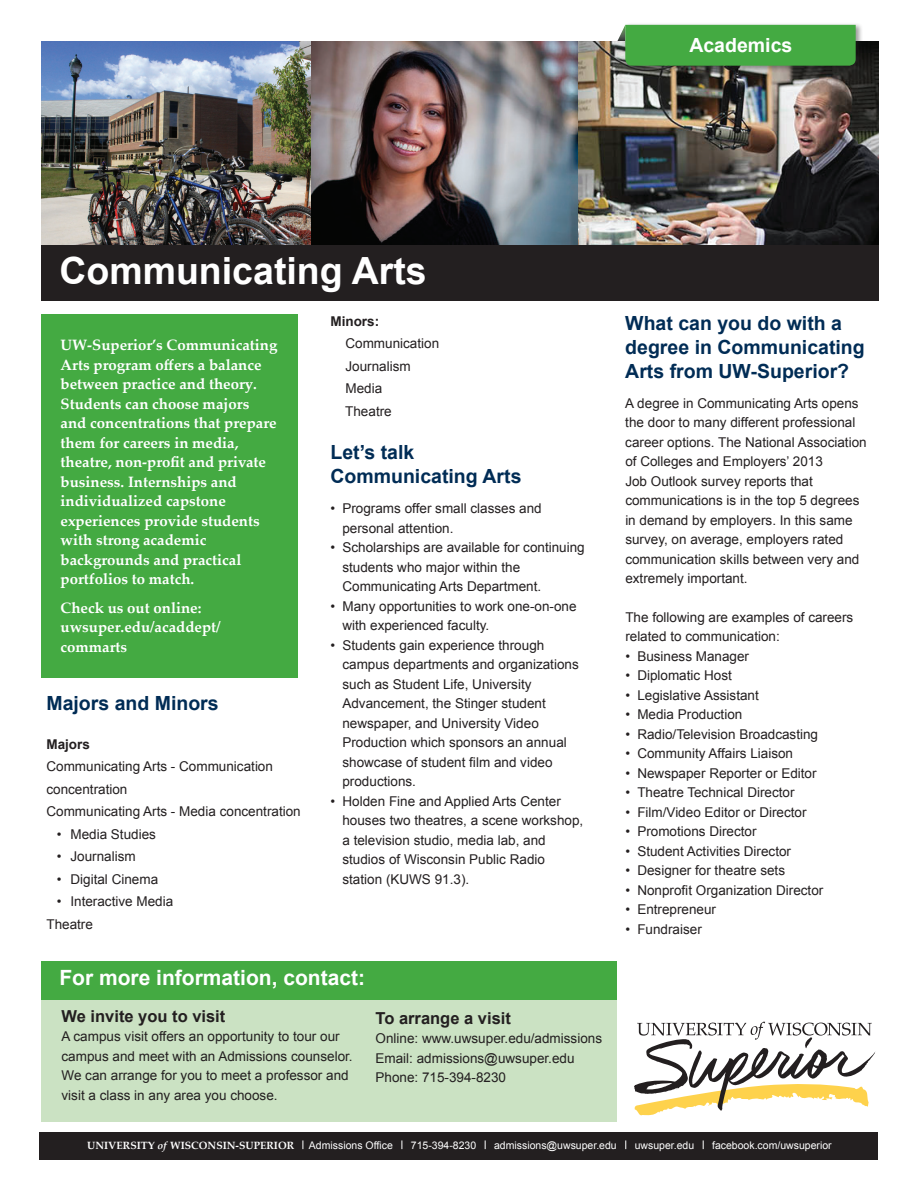
<style>
.page{position:relative;width:918px;height:1188px;background:#fff}
.page>*{position:absolute;margin:0;border:0;box-sizing:border-box;transform-origin:0 0}
.t1{font:700 37.5px "Arial";color:#fff}
.t2{font:700 21px "Arial";color:#fff}
.t3{font:700 19.5px/24px "Arial";color:#002c55}
.t4{font:700 19.5px "Arial";color:#fff}
.t5{font:700 16.5px "Arial";color:#231f20}
.t6{font:700 15px/19.5px "Palatino Linotype";color:#fff}
.t7{font:13.5px/19.5px "Arial";color:#231f20}
.t8{font:700 13.5px "Arial";color:#231f20}
.t9{font:10.5px "Arial";color:#fff}
.t10{font:700 10.5px "Palatino Linotype";color:#fff}
.s1{font-style:italic}
</style>
<div class="page">
<img style="left:578px;top:42px;width:300px;height:203px">
<img style="left:41px;top:42px;width:270px;height:203px">
<div style="left:40px;top:1132px;width:838px;height:27px;background:#231f20"></div>
<div style="left:623px;top:23px;width:240px;height:50px;background:#231f20;opacity:.44"></div>
<div style="left:617px;top:25px;width:239px;height:41px;background:#44aa42"></div>
<img style="left:311px;top:42px;width:267px;height:203px">
<div style="left:41px;top:245px;width:837px;height:55px;background:#231f20"></div>
<svg style="left:634px;top:1022px;width:242px;height:94px"></svg>
<div style="left:41px;top:315px;width:257px;height:363px;background:#44aa42"></div>
<div style="left:41px;top:963px;width:576px;height:159px;background:#cbe2c3"></div>
<div style="left:41px;top:961px;width:576px;height:38px;background:#44aa42"></div>
<h3 class="t4" style="left:689px;top:33px;width:104px">Academics</h3>
<h1 class="t1" style="left:59px;top:246px;width:369px">Communicating Arts</h1>
<p class="t6" style="left:61px;top:335px;width:218px">UW-Superior’s Communicating<br>Arts program offers a balance between practice and theory.<br>Students can choose majors and concentrations that prepare them for careers in media, theatre, non-profit and private business. Internships and individualized capstone experiences provide students with strong academic backgrounds and practical portfolios to match.</p>
<p class="t6" style="left:61px;top:597px;width:162px">Check us out online: uwsuper.edu/acaddept/ commarts</p>
<h3 class="t3" style="left:46px;top:691px;width:174px">Majors and Minors</h3>
<p class="t8" style="left:46px;top:735px;width:45px">Majors</p>
<p class="t7" style="left:46px;top:755px;width:256px;line-height:22.5px">Communicating Arts - Communication concentration<br>Communicating Arts - Media concentration</p>
<p class="t7" style="left:57px;top:824px;width:101px">• Media Studies</p>
<p class="t7" style="left:57px;top:847px;width:80px">• Journalism</p>
<p class="t7" style="left:57px;top:869px;width:103px">• Digital Cinema</p>
<p class="t7" style="left:46px;top:890px;width:128px;line-height:22.5px;text-indent:11px">• Interactive Media<br>Theatre</p>
<p class="t8" style="left:330px;top:312px;width:50px">Minors:</p>
<p class="t7" style="left:345px;top:333px;width:96px;line-height:22.5px">Communication<br>Journalism<br>Media<br>Theatre</p>
<h3 class="t3" style="left:330px;top:441px;width:193px">Let’s talk<br>Communicating Arts</h3>
<p class="t7" style="left:342px;top:499px;width:201px;text-indent:-12px">• Programs offer small classes and personal attention.</p>
<p class="t7" style="left:342px;top:538px;width:244px;text-indent:-12px">• Scholarships are available for continuing students who major within the<br>Communicating Arts Department.</p>
<p class="t7" style="left:342px;top:597px;width:236px;text-indent:-12px">• Many opportunities to work one-on-one with experienced faculty.</p>
<p class="t7" style="left:342px;top:636px;width:238px;text-indent:-12px">• Students gain experience through campus departments and organizations such as Student Life, University<br>Advancement, the Stinger student newspaper, and University Video<br>Production which sponsors an annual showcase of student film and video productions.</p>
<p class="t7" style="left:342px;top:792px;width:242px;text-indent:-12px">• Holden Fine and Applied Arts Center houses two theatres, a scene workshop, a television studio, media lab, and studios of Wisconsin Public Radio station (KUWS 91.3).</p>
<h2 class="t2" style="left:59px;top:964px;width:307px">For more information, contact:</h2>
<p class="t5" style="left:62px;top:1005px;width:165px">We invite you to visit</p>
<p class="t7" style="left:62px;top:1027px;width:293px">A campus visit offers an opportunity to tour our campus and meet with an Admissions counselor.<br>We can arrange for you to meet a professor and visit a class in any area you choose.</p>
<p class="t5" style="left:376px;top:1007px;width:137px">To arrange a visit</p>
<p class="t7" style="left:376px;top:1029px;width:228px">Online: www.uwsuper.edu/admissions<br>Email: admissions@uwsuper.edu<br>Phone: 715-394-8230</p>
<h3 class="t3" style="left:625px;top:311px;width:241px">What can you do with a degree in Communicating<br>Arts from UW-Superior?</h3>
<p class="t7" style="left:625px;top:393px;width:243px">A degree in Communicating Arts opens the door to many different professional career options. The National Association of Colleges and Employers’ 2013<br>Job Outlook survey reports that communications is in the top 5 degrees in demand by employers. In this same survey, on average, employers rated communication skills between very and extremely important.</p>
<p class="t7" style="left:625px;top:608px;width:230px">The following are examples of careers related to communication:</p>
<p class="t7" style="left:625px;top:647px;width:125px">• Business Manager</p>
<p class="t7" style="left:625px;top:666px;width:108px">• Diplomatic Host</p>
<p class="t7" style="left:625px;top:686px;width:135px">• Legislative Assistant</p>
<p class="t7" style="left:625px;top:705px;width:119px">• Media Production</p>
<p class="t7" style="left:625px;top:725px;width:194px">• Radio/Television Broadcasting</p>
<p class="t7" style="left:625px;top:744px;width:169px">• Community Affairs Liaison</p>
<p class="t7" style="left:625px;top:764px;width:193px">• Newspaper Reporter or Editor</p>
<p class="t7" style="left:625px;top:783px;width:171px">• Theatre Technical Director</p>
<p class="t7" style="left:625px;top:803px;width:183px">• Film/Video Editor or Director</p>
<p class="t7" style="left:625px;top:822px;width:133px">• Promotions Director</p>
<p class="t7" style="left:625px;top:842px;width:167px">• Student Activities Director</p>
<p class="t7" style="left:625px;top:861px;width:161px">• Designer for theatre sets</p>
<p class="t7" style="left:625px;top:881px;width:200px">• Nonprofit Organization Director</p>
<p class="t7" style="left:625px;top:900px;width:92px">• Entrepreneur</p>
<p class="t7" style="left:625px;top:920px;width:78px">• Fundraiser</p>
<p class="t10" style="left:87px;top:1138px;width:208px">UNIVERSITY <span class="s1">of</span> WISCONSIN-SUPERIOR</p>
<p class="t9" style="left:309px;top:1139px;width:86px">Admissions Office</p>
<p class="t9" style="left:411px;top:1139px;width:67px">715-394-8230</p>
<p class="t9" style="left:494px;top:1139px;width:124px">admissions@uwsuper.edu</p>
<p class="t9" style="left:635px;top:1139px;width:61px">uwsuper.edu</p>
<p class="t9" style="left:712px;top:1139px;width:121px">facebook.com/uwsuperior</p>
</div>
